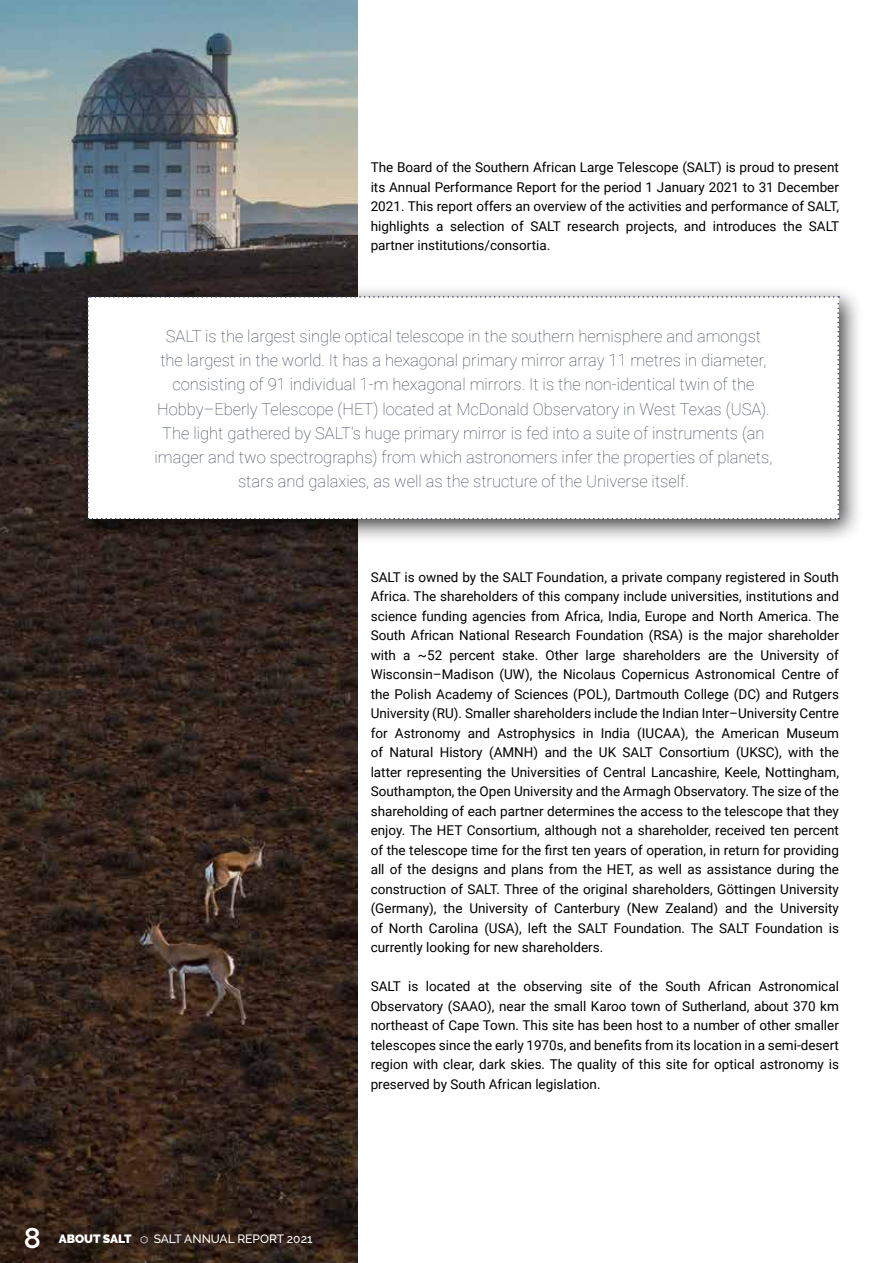
<style>
.page{position:relative;width:893px;height:1263px;background:#fff}
.page>*{position:absolute;margin:0;border:0;box-sizing:border-box;transform-origin:0 0}
.t1{font:600 28.5px "Raleway";color:#fff}
.t2{font:100 16.5px/24px "Roboto";color:#343c58;text-align:center}
.t3{font:13.5px/19.5px "Roboto";color:#000;text-align:justify}
.t4{font:500 12px "Raleway";color:#fff}
.s1{font-weight:900}
.s2{font-family:"STIX General";font-weight:400;font-size:9px}
</style>
<div class="page">
<img style="left:0;top:0;width:357px;height:1263px">
<div style="left:75px;top:284px;width:788px;height:259px;background:#000;opacity:.75"></div>
<svg style="left:87px;top:296px;width:752px;height:223px"></svg>
<p class="t3" style="left:371px;top:157px;width:470px">The Board of the Southern African Large Telescope (SALT) is proud to present its Annual Performance Report for the period 1 January 2021 to 31 December 2021. This report offers an overview of the activities and performance of SALT, highlights a selection of SALT research projects, and introduces the SALT partner institutions/consortia.</p>
<p class="t2" style="left:155px;top:324px;width:619px">SALT is the largest single optical telescope in the southern hemisphere and amongst the largest in the world. It has a hexagonal primary mirror array 11 metres in diameter, consisting of 91 individual 1-m hexagonal mirrors. It is the non-identical twin of the Hobby–Eberly Telescope (HET) located at McDonald Observatory in West Texas (USA).<br>The light gathered by SALT’s huge primary mirror is fed into a suite of instruments (an imager and two spectrographs) from which astronomers infer the properties of planets, stars and galaxies, as well as the structure of the Universe itself.</p>
<h1 class="t1" style="left:24px;top:1221px;width:19px">8</h1>
<p class="t4" style="left:59px;top:1232px;width:255px"><span class="s1">ABOUT SALT</span> <span class="s2">⬡</span> SALT ANNUAL REPORT 2021</p>
<p class="t3" style="left:371px;top:567px;width:470px">SALT is owned by the SALT Foundation, a private company registered in South Africa. The shareholders of this company include universities, institutions and science funding agencies from Africa, India, Europe and North America. The South African National Research Foundation (RSA) is the major shareholder with a ~52 percent stake. Other large shareholders are the University of Wisconsin–Madison (UW), the Nicolaus Copernicus Astronomical Centre of the Polish Academy of Sciences (POL), Dartmouth College (DC) and Rutgers University (RU). Smaller shareholders include the Indian Inter–University Centre for Astronomy and Astrophysics in India (IUCAA), the American Museum of Natural History (AMNH) and the UK SALT Consortium (UKSC), with the latter representing the Universities of Central Lancashire, Keele, Nottingham, Southampton, the Open University and the Armagh Observatory. The size of the shareholding of each partner determines the access to the telescope that they enjoy. The HET Consortium, although not a shareholder, received ten percent of the telescope time for the first ten years of operation, in return for providing all of the designs and plans from the HET, as well as assistance during the construction of SALT. Three of the original shareholders, Göttingen University (Germany), the University of Canterbury (New Zealand) and the University of North Carolina (USA), left the SALT Foundation. The SALT Foundation is currently looking for new shareholders.</p>
<p class="t3" style="left:371px;top:976px;width:470px">SALT is located at the observing site of the South African Astronomical Observatory (SAAO), near the small Karoo town of Sutherland, about 370 km northeast of Cape Town. This site has been host to a number of other smaller telescopes since the early 1970s, and benefits from its location in a semi-desert region with clear, dark skies. The quality of this site for optical astronomy is preserved by South African legislation.</p>
</div>
